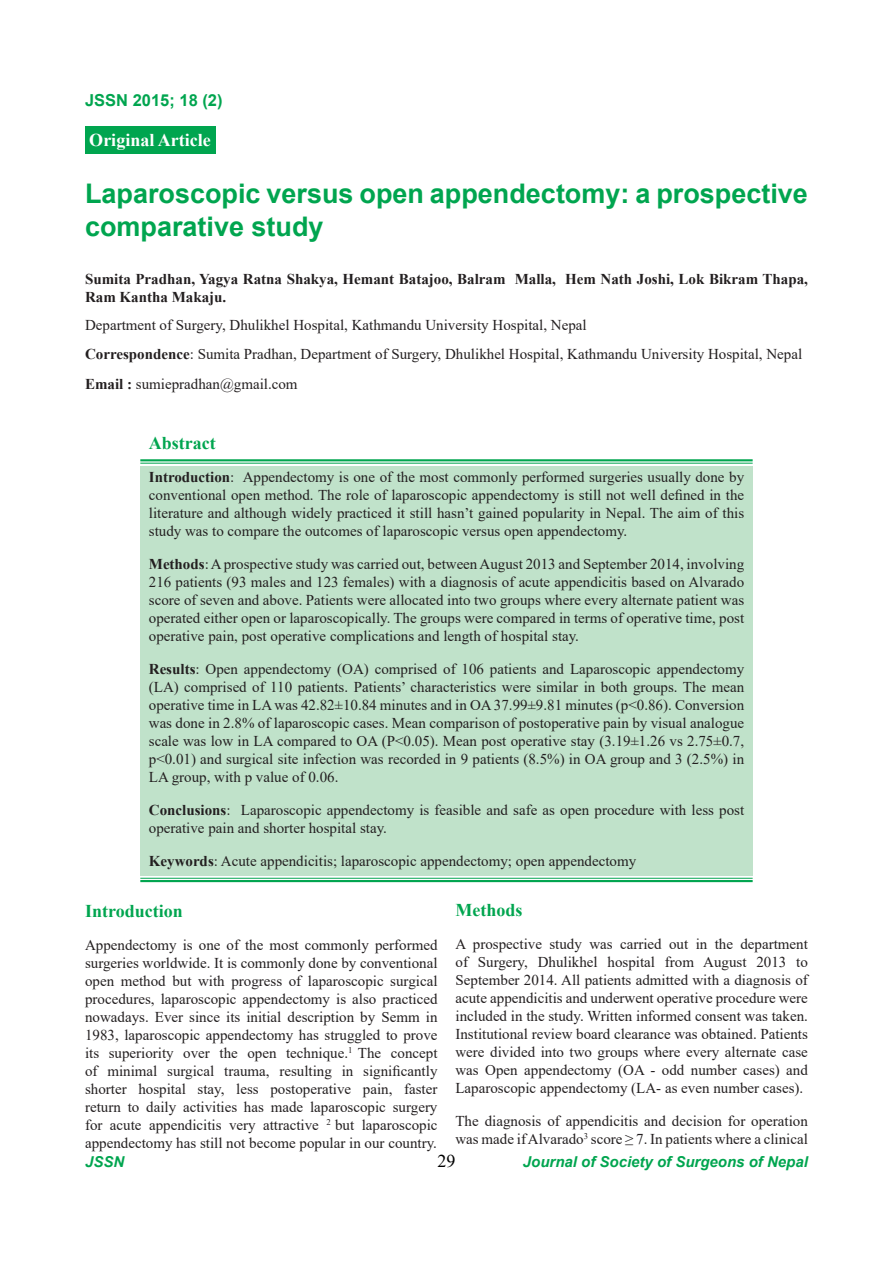
<style>
.page{position:relative;width:893px;height:1263px;background:#fff}
.page>*{position:absolute;margin:0;border:0;box-sizing:border-box;transform-origin:0 0}
.t1{font:700 27px/33px "Arial";color:#00a54f}
.t2{font:700 18px "Times New Roman";color:#00a54f}
.t3{font:700 18px "Times New Roman";color:#fff}
.t4{font:18px "Times New Roman";color:#000}
.t5{font:700 16.5px "Arial";color:#00a54f}
.t6{font:15px/18px "Times New Roman";color:#231f20;text-align:justify}
.t7{font:700 15px/18px "Times New Roman";color:#231f20}
.t8{font:italic 700 15px "Arial";color:#00a54f}
.s1{font-weight:700}
</style>
<div class="page">
<div style="left:140px;top:466px;width:613px;height:409px;background:#c0e2ca"></div>
<hr style="left:140px;top:459px;width:613px;height:2px;background:#00a54f">
<hr style="left:140px;top:463px;width:613px;height:1px;background:#00a54f">
<hr style="left:140px;top:878px;width:613px;height:1px;background:#00a54f">
<hr style="left:140px;top:880px;width:613px;height:2px;background:#00a54f">
<div style="left:85px;top:126px;width:130px;height:28px;background:#00a54f"></div>
<p class="t5" style="left:85px;top:89px;width:139px">JSSN 2015; 18 (2)</p>
<p class="t3" style="left:89px;top:127px;width:123px">Original Article</p>
<h1 class="t1" style="left:85px;top:177px;width:724px">Laparoscopic versus open appendectomy: a prospective comparative study</h1>
<p class="t7" style="left:85px;top:269px;width:724px">Sumita Pradhan, Yagya Ratna Shakya, Hemant Batajoo, Balram Malla, Hem Nath Joshi, Lok Bikram Thapa,<br>Ram Kantha Makaju.</p>
<p class="t6" style="left:85px;top:310px;width:719px;line-height:28.5px">Department of Surgery, Dhulikhel Hospital, Kathmandu University Hospital, Nepal<br><span class="s1">Correspondence</span>: Sumita Pradhan, Department of Surgery, Dhulikhel Hospital, Kathmandu University Hospital, Nepal</p>
<p class="t6" style="left:85px;top:374px;width:214px"><span class="s1">Email :</span> sumiepradhan@gmail.com</p>
<p class="t2" style="left:149px;top:429px;width:68px">Abstract</p>
<p class="t6" style="left:149px;top:467px;width:597px"><span class="s1">Introduction</span>: Appendectomy is one of the most commonly performed surgeries usually done by conventional open method. The role of laparoscopic appendectomy is still not well defined in the literature and although widely practiced it still hasn’t gained popularity in Nepal. The aim of this study was to compare the outcomes of laparoscopic versus open appendectomy.</p>
<p class="t6" style="left:149px;top:554px;width:597px"><span class="s1">Methods</span>: A prospective study was carried out, between August 2013 and September 2014, involving 216 patients (93 males and 123 females) with a diagnosis of acute appendicitis based on Alvarado score of seven and above. Patients were allocated into two groups where every alternate patient was operated either open or laparoscopically. The groups were compared in terms of operative time, post operative pain, post operative complications and length of hospital stay.</p>
<p class="t6" style="left:149px;top:659px;width:597px"><span class="s1">Results</span>: Open appendectomy (OA) comprised of 106 patients and Laparoscopic appendectomy (LA) comprised of 110 patients. Patients’ characteristics were similar in both groups. The mean operative time in LA was 42.82±10.84 minutes and in OA 37.99±9.81 minutes (p&lt;0.86). Conversion was done in 2.8% of laparoscopic cases. Mean comparison of postoperative pain by visual analogue scale was low in LA compared to OA (P&lt;0.05). Mean post operative stay (3.19±1.26 vs 2.75±0.7, p&lt;0.01) and surgical site infection was recorded in 9 patients (8.5%) in OA group and 3 (2.5%) in LA group, with p value of 0.06.</p>
<p class="t6" style="left:149px;top:800px;width:597px"><span class="s1">Conclusions</span>: Laparoscopic appendectomy is feasible and safe as open procedure with less post operative pain and shorter hospital stay.</p>
<p class="t6" style="left:149px;top:851px;width:489px"><span class="s1">Keywords</span>: Acute appendicitis; laparoscopic appendectomy; open appendectomy</p>
<p class="t2" style="left:85px;top:898px;width:99px">Introduction</p>
<p class="t6" style="left:85px;top:935px;width:354px">Appendectomy is one of the most commonly performed surgeries worldwide. It is commonly done by conventional open method but with progress of laparoscopic surgical procedures, laparoscopic appendectomy is also practiced nowadays. Ever since its initial description by Semm in 1983, laparoscopic appendectomy has struggled to prove its superiority over the open technique.<sup>1</sup> The concept of minimal surgical trauma, resulting in significantly shorter hospital stay, less postoperative pain, faster return to daily activities has made laparoscopic surgery for acute appendicitis very attractive <sup>2</sup> but laparoscopic appendectomy has still not become popular in our country.</p>
<p class="t2" style="left:455px;top:897px;width:68px">Methods</p>
<p class="t6" style="left:455px;top:934px;width:354px">A prospective study was carried out in the department of Surgery, Dhulikhel hospital from August 2013 to September 2014. All patients admitted with a diagnosis of acute appendicitis and underwent operative procedure were included in the study. Written informed consent was taken.<br>Institutional review board clearance was obtained. Patients were divided into two groups where every alternate case was Open appendectomy (OA - odd number cases) and Laparoscopic appendectomy (LA- as even number cases).</p>
<p class="t6" style="left:455px;top:1111px;width:354px">The diagnosis of appendicitis and decision for operation was made if Alvarado<sup>3</sup> score ≥ 7. In patients where a clinical</p>
<p class="t8" style="left:85px;top:1152px;width:41px">JSSN</p>
<p class="t4" style="left:437px;top:1148px;width:19px">29</p>
<p class="t8" style="left:523px;top:1152px;width:287px">Journal of Society of Surgeons of Nepal</p>
</div>
